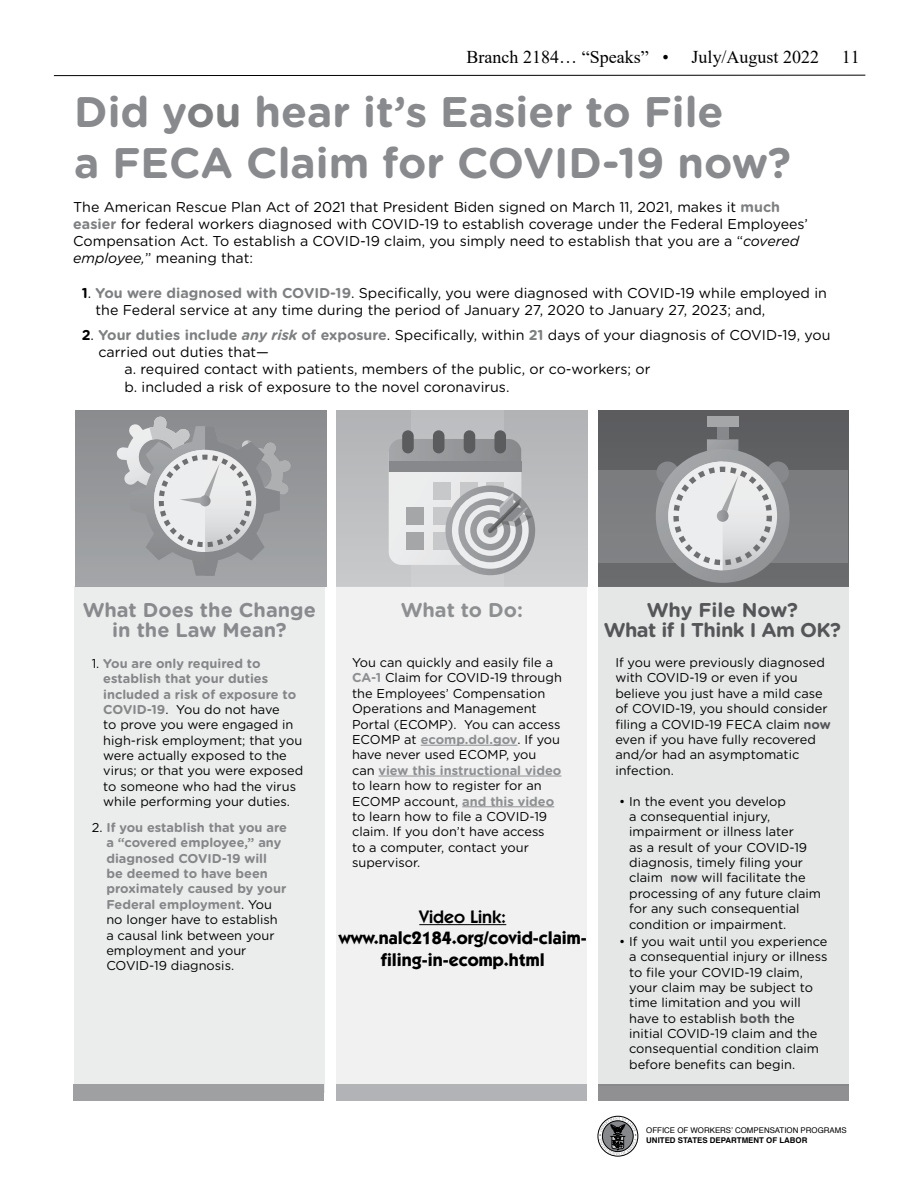
<style>
.page{position:relative;width:918px;height:1188px;background:#fff}
.page>*{position:absolute;margin:0;border:0;box-sizing:border-box;transform-origin:0 0}
.t1{font:700 42.75px/51.3px "Gotham Rounded";color:#888a8d}
.t2{font:700 19.95px/20px "Gotham Rounded";color:#888a8d;text-align:center}
.t3{font:700 19.95px/20px "Gotham Rounded";letter-spacing:-.025em;color:#555658;text-align:center}
.t4{font:700 19.95px "Gotham Rounded";letter-spacing:-.005em;color:#8d8f91}
.t5{font:700 18px/21.6px "Itc Kabel";color:#000;text-align:center}
.t6{font:18px "Times New Roman";color:#000}
.t7{font:600 18px "Itc Kabel";color:#000}
.t8{font:14.25px/17.1px "Gotham Rounded";color:#000}
.t9{font:12.9px/15.5px "Gotham Rounded";color:#000}
.t10{font:700 12.9px/15.5px "Gotham Rounded";color:#848688}
.t11{font:7.95px "Helvetica";color:#000}
.t12{font:700 7.95px "Helvetica";color:#000}
.s1{color:#7d7f81}
.s2{font-weight:700;color:#7d7f81}
.s3{font-style:italic}
.s4{font-weight:700}
.s5{font-weight:700;font-style:italic;color:#7d7f81}
.s6{font-weight:700;color:#848688}
.s7{font-weight:400;color:#000}
.s8{font-weight:700;color:#8d8f91}
.s9{font-weight:700;color:#555658}
</style>
<div class="page">
<svg style="left:54px;top:75px;width:812px;height:1px"></svg>
<div style="left:598px;top:411px;width:250px;height:175px;background:linear-gradient(to right,#606164,#616264)"></div>
<div style="left:598px;top:470px;width:250px;height:93px;background:#7e7f81"></div>
<div style="left:656px;top:462px;width:23px;height:22px;background:#86888b;border-radius:50%"></div>
<div style="left:767px;top:462px;width:22px;height:22px;background:#86888b;border-radius:50%"></div>
<svg style="left:707px;top:439px;width:31px;height:12px"></svg>
<div style="left:717px;top:423px;width:12px;height:16px;background:#86888b"></div>
<svg style="left:656px;top:449px;width:134px;height:134px;background:#9c9ea0"></svg>
<div style="left:707px;top:416px;width:31px;height:11px;background:#a4a6a8"></div>
<svg style="left:668px;top:462px;width:104px;height:108px;background:#cecfd0"></svg>
<div style="left:337px;top:411px;width:250px;height:175px;background:#bcbdc0"></div>
<div style="left:412px;top:411px;width:92px;height:175px;background:linear-gradient(to right,#c3c5c7,#c1c3c6)"></div>
<div style="left:402px;top:430px;width:12px;height:23px;background:#5b5c5e;border-radius:6px"></div>
<div style="left:464px;top:430px;width:11px;height:23px;background:#5b5c5e;border-radius:6px"></div>
<div style="left:433px;top:430px;width:11px;height:23px;background:#5b5c5e;border-radius:6px"></div>
<div style="left:494px;top:430px;width:12px;height:23px;background:#5b5c5e;border-radius:6px"></div>
<svg style="left:445px;top:485px;width:90px;height:90px"></svg>
<svg style="left:389px;top:439px;width:144px;height:130px"></svg>
<div style="left:76px;top:411px;width:250px;height:175px;background:linear-gradient(to bottom,#898b8e,#a4a6a8)"></div>
<svg style="left:116px;top:416px;width:175px;height:160px;background:#adafb1"></svg>
<div style="left:74px;top:586px;width:251px;height:507px;background:#ebecec"></div>
<div style="left:337px;top:586px;width:250px;height:507px;background:#f1f1f2"></div>
<div style="left:598px;top:586px;width:250px;height:499px;background:#e5e6e6"></div>
<hr style="left:421px;top:745px;width:97px;height:1px;background:#8d8f91">
<hr style="left:379px;top:776px;width:182px;height:1px;background:#8d8f91">
<hr style="left:462px;top:806px;width:92px;height:1px;background:#8d8f91">
<div style="left:73px;top:1085px;width:251px;height:16px;background:#9ea0a2"></div>
<div style="left:337px;top:1085px;width:250px;height:16px;background:#b1b3b6"></div>
<div style="left:598px;top:1085px;width:250px;height:16px;background:#909092"></div>
<div style="left:598px;top:1116px;width:40px;height:40px;border:1px solid #000;border-radius:50%"></div>
<svg style="left:599px;top:1117px;width:37px;height:38px"></svg>
<hr style="left:419px;top:924px;width:87px;height:1px;background:#000">
<h3 class="t6" style="left:467px;top:44px;width:204px">Branch 2184… “Speaks” •</h3>
<h3 class="t6" style="left:691px;top:44px;width:129px">July/August 2022</h3>
<h3 class="t6" style="left:842px;top:44px;width:20px">11</h3>
<h1 class="t1" style="left:74px;top:85px;width:718px">Did y<span class="s1">ou</span> hear it’s Easier to File<br>a FECA Claim for COVID-19 now?</h1>
<p class="t8" style="left:73px;top:198px;width:736px">The American Rescue Plan Act of 2021 that President Biden signed on March 11, 2021, makes it <span class="s2">much easier</span> for federal workers diagnosed with COVID-19 to establish coverage under the Federal Employees’ Compensation Act. To establish a COVID-19 claim, you simply need to establish that you are a “<span class="s3">covered employee,</span>” meaning that:</p>
<p class="t8" style="left:96px;top:283px;width:733px;text-indent:-14px"><span class="s4">1</span>. <span class="s2">You were diagnosed with COVID-19</span>. Specifically, you were diagnosed with COVID-19 while employed in the Federal service at any time during the period of January 27, 2020 to January 27, 2023; and,</p>
<p class="t8" style="left:82px;top:326px;width:750px"><span class="s4">2</span>. <span class="s2">Your duties include</span> <span class="s5">any risk</span> <span class="s2">of exposure</span>. Specifically, within <span class="s2">21</span> days of your diagnosis of COVID-19, you</p>
<p class="t8" style="left:98px;top:343px;width:172px">carried out duties that—</p>
<p class="t8" style="left:125px;top:360px;width:527px">a. required contact with patients, members of the public, or co-workers; or</p>
<p class="t8" style="left:125px;top:377px;width:387px">b. included a risk of exposure to the novel coronavirus.</p>
<h2 class="t2" style="left:83px;top:599px;width:235px">What Does the Change in the Law Mean?</h2>
<h2 class="t4" style="left:401px;top:596px;width:124px">What to Do:</h2>
<h2 class="t3" style="left:604px;top:599px;width:239px">Why File Now?<br>What if I Think I Am OK?</h2>
<p class="t9" style="left:103px;top:655px;width:202px;text-indent:-12px">1. <span class="s6">You are only required to establish that your duties included a risk of exposure to<br>COVID-19</span>. You do not have<br>to prove you were engaged in high-risk employment; that you were actually exposed to the virus; or that you were exposed to someone who had the virus while performing your duties.</p>
<p class="t10" style="left:106px;top:819px;width:182px;text-indent:-15px"><span class="s7">2.</span> If you establish that you are a “covered employee,” any diagnosed COVID-19 will<br>be deemed to have been proximately caused by your<br>Federal employment<span class="s7">. You no longer have to establish a causal link between your employment and your<br>COVID-19 diagnosis.</span></p>
<p class="t9" style="left:352px;top:654px;width:211px">You can quickly and easily file a<br><span class="s8">CA-1</span> Claim for COVID-19 through the Employees’ Compensation<br>Operations and Management<br>Portal (ECOMP). You can access<br>ECOMP at <span class="s8">ecomp.dol.gov</span>. If you have never used ECOMP, you can <span class="s8">view this instructional video </span>to learn how to register for an<br>ECOMP account, <span class="s8">and this video </span>to learn how to file a COVID-19 claim. If you don’t have access<br>to a computer, contact your supervisor.</p>
<p class="t9" style="left:615px;top:654px;width:217px">If you were previously diagnosed with COVID-19 or even if you believe you just have a mild case of COVID-19, you should consider filing a COVID-19 FECA claim <span class="s9">now </span>even if you have fully recovered and/or had an asymptomatic infection.</p>
<p class="t9" style="left:629px;top:793px;width:193px;text-indent:-10px">• In the event you develop<br>a consequential injury, impairment or illness later<br>as a result of your COVID-19 diagnosis, timely filing your claim <span class="s9">now</span> will facilitate the processing of any future claim for any such consequential condition or impairment.</p>
<p class="t9" style="left:629px;top:933px;width:200px;text-indent:-10px">• If you wait until you experience a consequential injury or illness to file your COVID-19 claim, your claim may be subject to time limitation and you will have to establish <span class="s9">both</span> the initial COVID-19 claim and the consequential condition claim before benefits can begin.</p>
<h3 class="t7" style="left:419px;top:906px;width:89px">Video Link:</h3>
<h3 class="t5" style="left:339px;top:927px;width:250px">www.nalc2184.org/covid-claim&shy;filing-in-ecomp.html</h3>
<p class="t11" style="left:646px;top:1125px;width:202px">OFFICE OF WORKERS’ COMPENSATION PROGRAMS</p>
<p class="t12" style="left:646px;top:1134px;width:163px">UNITED STATES DEPARTMENT OF LABOR</p>
</div>
